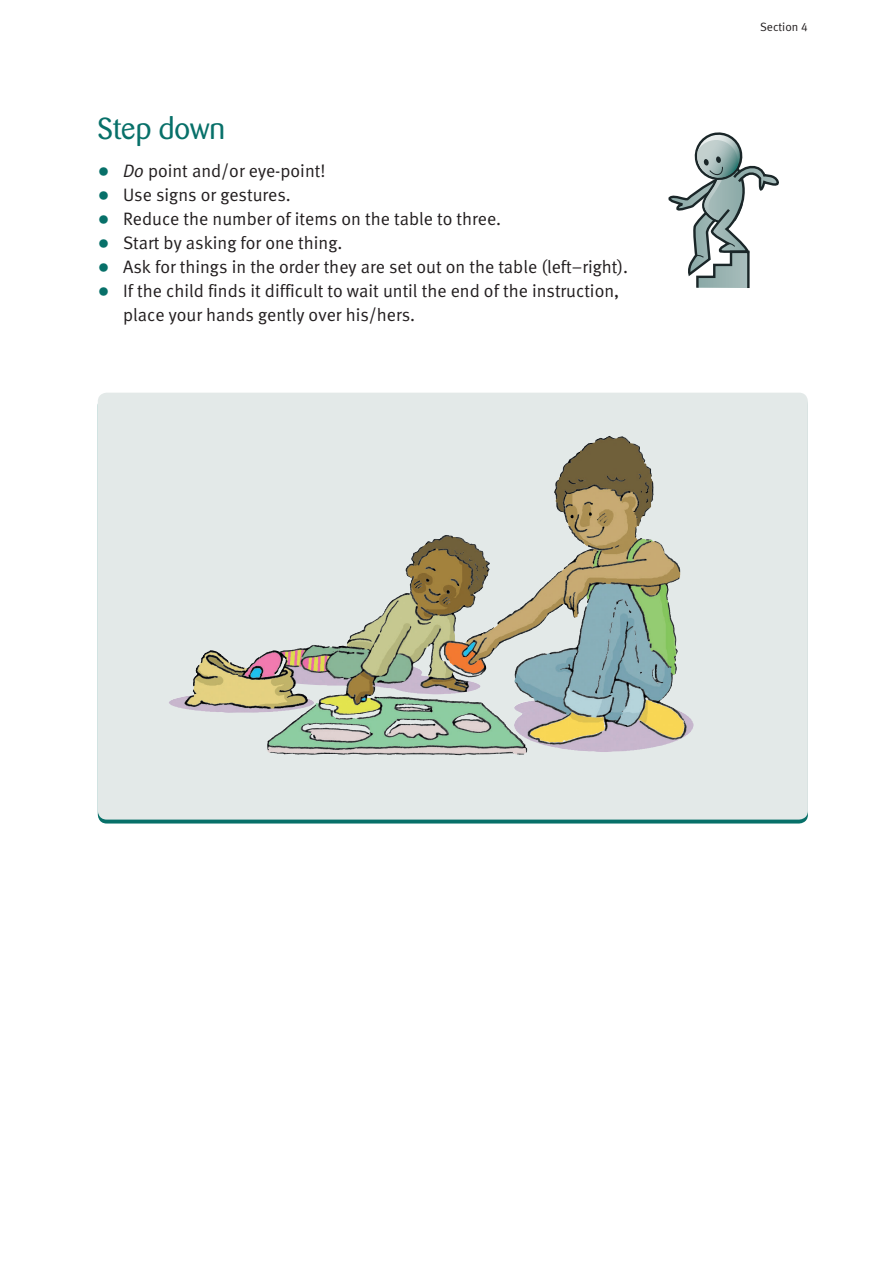
<style>
.page{position:relative;width:893px;height:1263px;background:#fff}
.page>*{position:absolute;margin:0;border:0;box-sizing:border-box;transform-origin:0 0}
.t1{font:30px "Barmeno";color:#077069}
.t2{font:18px/24px "Meta Normal LF";color:#231f20}
.t3{font:12px "Meta Normal LF";color:#231f20}
.s1{font-size:24px;color:#077069}
.s2{font-style:italic}
</style>
<div class="page">
<svg style="left:98px;top:393px;width:710px;height:426px;background:#d1d6ce"></svg>
<svg style="left:668px;top:132px;width:111px;height:156px"></svg>
<img style="left:554px;top:437px;width:53px;height:126px">
<h1 class="t1" style="left:98px;top:112px;width:129px">Step down</h1>
<p class="t2" style="left:98px;top:158px;width:229px"><span class="s1">•</span> <span class="s2">Do</span> point and/or eye-point!</p>
<p class="t2" style="left:98px;top:182px;width:195px"><span class="s1">•</span> Use signs or gestures.</p>
<p class="t2" style="left:98px;top:206px;width:405px"><span class="s1">•</span> Reduce the number of items on the table to three.</p>
<p class="t2" style="left:98px;top:230px;width:246px"><span class="s1">•</span> Start by asking for one thing.</p>
<p class="t2" style="left:98px;top:254px;width:532px"><span class="s1">•</span> Ask for things in the order they are set out on the table (left–right).</p>
<p class="t2" style="left:123px;top:278px;width:498px;text-indent:-26px"><span class="s1">•</span> If the child finds it difficult to wait until the end of the instruction, place your hands gently over his/hers.</p>
<p class="t3" style="left:760px;top:20px;width:49px">Section 4</p>
</div>
